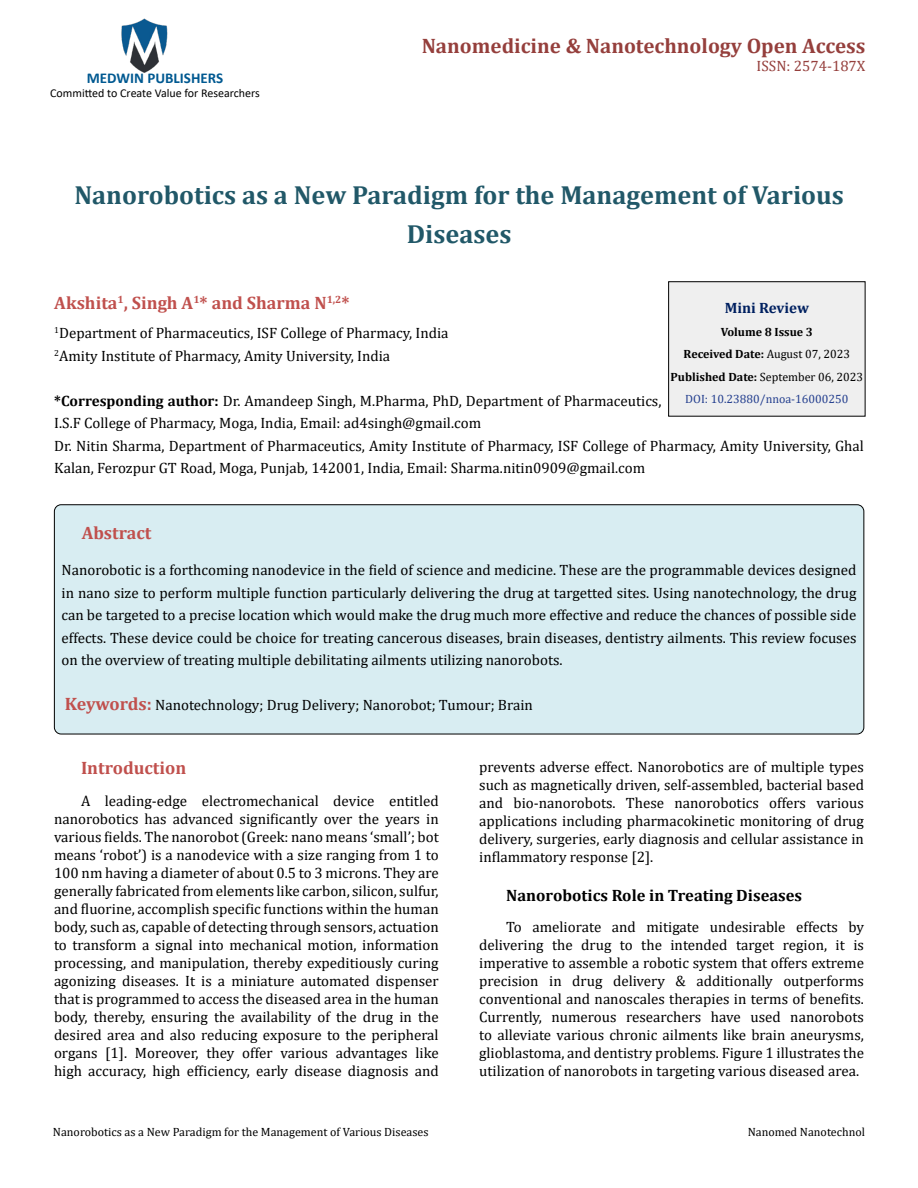
<style>
.page{position:relative;width:918px;height:1188px;background:#fff}
.page>*{position:absolute;margin:0;border:0;box-sizing:border-box;transform-origin:0 0}
.t1{font:700 26.25px/39px "Cambria";color:#215868;text-align:center}
.t2{font:700 21px "Cambria";color:#953f3c}
.t3{font:700 18px "Cambria";color:#c0504d}
.t4{font:700 16.5px "Cambria";color:#000}
.t5{font:15px/18px "Cambria";color:#000;text-align:justify}
.t6{font:700 15px "Calibri";color:#005991}
.t7{font:15px "Cambria";color:#953f3c}
.t8{font:700 15px "Cambria";color:#002060}
.t9{font:700 12px/22.5px "Cambria";color:#000;text-align:center}
.t10{font:12px "Cambria";color:#000}
.t11{font:12px "Calibri";color:#000}
.s1{font-weight:700}
.s2{font-weight:400}
.s3{font-weight:400;color:#25408f}
.s4{font-weight:700;font-size:18px;color:#c0504d}
</style>
<div class="page">
<img style="left:121px;top:18px;width:47px;height:55px">
<div style="left:669px;top:282px;width:196px;height:134px;background:#efefef"></div>
<div style="left:668px;top:281px;width:198px;height:136px;border:1px solid #000"></div>
<div style="left:54px;top:505px;width:810px;height:229px;background:#d8edf2;border-radius:7px"></div>
<div style="left:54px;top:504px;width:810px;height:230px;border:1px solid #000;border-radius:7px"></div>
<p class="t6" style="left:87px;top:67px;width:138px">MEDWIN PUBLISHERS</p>
<p class="t11" style="left:50px;top:85px;width:211px">Committed to Create Value for Researchers</p>
<h2 class="t2" style="left:422px;top:31px;width:445px">Nanomedicine &amp; Nanotechnology Open Access</h2>
<p class="t7" style="left:757px;top:57px;width:110px">ISSN: 2574-187X</p>
<h1 class="t1" style="left:74px;top:175px;width:771px">Nanorobotics as a New Paradigm for the Management of Various<br>Diseases</h1>
<p class="t3" style="left:54px;top:290px;width:297px">Akshita<sup>1</sup>, Singh A<sup>1</sup>* and Sharma N<sup>1,2</sup>*</p>
<p class="t5" style="left:54px;top:322px;width:396px;line-height:22.5px"><sup>1</sup>Department of Pharmaceutics, ISF College of Pharmacy, India<br><sup>2</sup>Amity Institute of Pharmacy, Amity University, India</p>
<p class="t5" style="left:54px;top:390px;width:811px;line-height:22.5px;text-align:left"><span class="s1">*Corresponding author:</span> Dr. Amandeep Singh, M.Pharma, PhD, Department of Pharmaceutics,<br>I.S.F College of Pharmacy, Moga, India, Email: ad4singh@gmail.com<br>Dr. Nitin Sharma, Department of Pharmaceutics, Amity Institute of Pharmacy, ISF College of Pharmacy, Amity University, Ghal Kalan, Ferozpur GT Road, Moga, Punjab, 142001, India, Email: Sharma.nitin0909@gmail.com</p>
<p class="t8" style="left:725px;top:298px;width:86px">Mini Review</p>
<p class="t9" style="left:671px;top:320px;width:194px">Volume 8 Issue 3<br>Received Date: <span class="s2">August 07, 2023<br></span>Published Date: <span class="s2">September 06, 2023<br></span><span class="s3">DOI: 10.23880/nnoa-16000250</span></p>
<p class="t3" style="left:82px;top:520px;width:71px">Abstract</p>
<p class="t5" style="left:62px;top:559px;width:797px;line-height:22.5px">Nanorobotic is a forthcoming nanodevice in the field of science and medicine. These are the programmable devices designed in nano size to perform multiple function particularly delivering the drug at targetted sites. Using nanotechnology, the drug can be targeted to a precise location which would make the drug much more effective and reduce the chances of possible side effects. These device could be choice for treating cancerous diseases, brain diseases, dentistry ailments. This review focuses on the overview of treating multiple debilitating ailments utilizing nanorobots.</p>
<p class="t5" style="left:65px;top:696px;width:470px"><span class="s4">Keywords:</span> Nanotechnology; Drug Delivery; Nanorobot; Tumour; Brain</p>
<p class="t3" style="left:81px;top:755px;width:107px">Introduction</p>
<p class="t5" style="left:54px;top:792px;width:386px;text-indent:27px">A leading-edge electromechanical device entitled nanorobotics has advanced significantly over the years in various fields. The nanorobot (Greek: nano means ‘small’; bot means ‘robot’) is a nanodevice with a size ranging from 1 to 100 nm having a diameter of about 0.5 to 3 microns. They are generally fabricated from elements like carbon, silicon, sulfur, and fluorine, accomplish specific functions within the human body, such as, capable of detecting through sensors, actuation to transform a signal into mechanical motion, information processing, and manipulation, thereby expeditiously curing agonizing diseases. It is a miniature automated dispenser that is programmed to access the diseased area in the human body, thereby, ensuring the availability of the drug in the desired area and also reducing exposure to the peripheral organs [1]. Moreover, they offer various advantages like high accuracy, high efficiency, early disease diagnosis and</p>
<p class="t5" style="left:479px;top:758px;width:386px">prevents adverse effect. Nanorobotics are of multiple types such as magnetically driven, self-assembled, bacterial based and bio-nanorobots. These nanorobotics offers various applications including pharmacokinetic monitoring of drug delivery, surgeries, early diagnosis and cellular assistance in inflammatory response [2].</p>
<p class="t4" style="left:506px;top:884px;width:297px">Nanorobotics Role in Treating Diseases</p>
<p class="t5" style="left:479px;top:918px;width:386px;text-indent:27px">To ameliorate and mitigate undesirable effects by delivering the drug to the intended target region, it is imperative to assemble a robotic system that offers extreme precision in drug delivery &amp; additionally outperforms conventional and nanoscales therapies in terms of benefits.<br>Currently, numerous researchers have used nanorobots to alleviate various chronic ailments like brain aneurysms, glioblastoma, and dentistry problems. Figure 1 illustrates the utilization of nanorobots in targeting various diseased area.</p>
<p class="t10" style="left:53px;top:1125px;width:377px">Nanorobotics as a New Paradigm for the Management of Various Diseases</p>
<p class="t10" style="left:748px;top:1125px;width:119px">Nanomed Nanotechnol</p>
</div>
